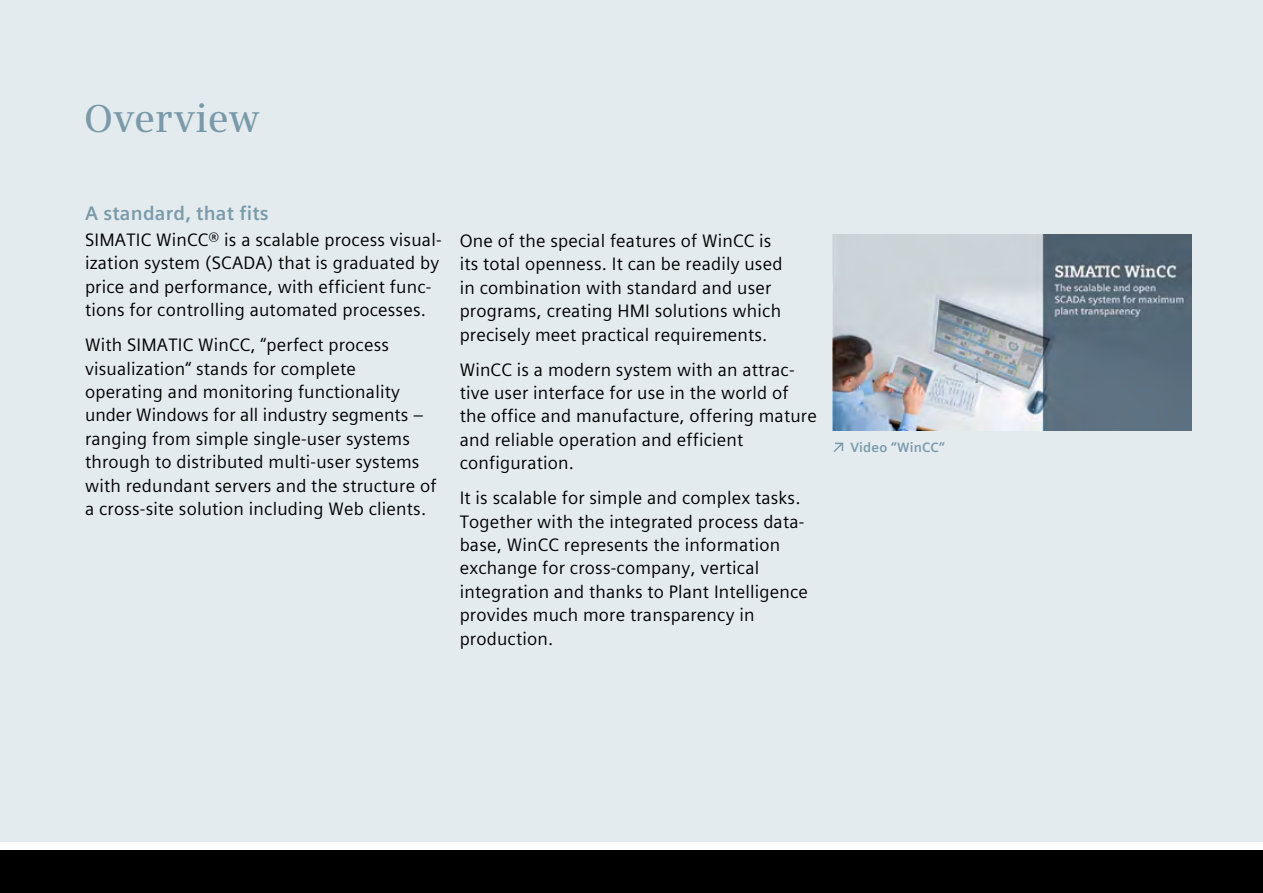
<style>
.page{position:relative;width:1263px;height:893px;background:#fff}
.page>*{position:absolute;margin:0;border:0;box-sizing:border-box;transform-origin:0 0}
.t1{font:600 39px "Siemens Serif";color:#7b9aa9}
.t2{font:700 19.5px "Siemens Sans Global";letter-spacing:.01em;color:#7b9aa9}
.t3{font:18px/23.4px "Siemens Sans Global";letter-spacing:.01em;color:#000}
.t4{font:700 13.5px "Siemens Sans Global";letter-spacing:.015em;color:#7b9aa9}
</style>
<div class="page">
<div style="left:0;top:850px;width:1263px;height:43px;background:#000"></div>
<div style="left:0;top:0;width:1263px;height:842px;background:#e3ebef"></div>
<img style="left:833px;top:234px;width:358px;height:197px">
<svg style="left:833px;top:442px;width:11px;height:10px"></svg>
<h1 class="t1" style="left:84px;top:96px;width:177px">Overview</h1>
<p class="t2" style="left:85px;top:199px;width:185px">A standard, that fits</p>
<p class="t3" style="left:85px;top:228px;width:358px">SIMATIC WinCC® is a scalable process visual&shy;ization system (SCADA) that is graduated by price and performance, with efficient func&shy;tions for controlling automated processes.</p>
<p class="t3" style="left:85px;top:333px;width:353px">With SIMATIC WinCC, “perfect process visualization“ stands for complete operating and monitoring functionality under Windows for all industry segments – ranging from simple single-user systems through to distributed multi-user systems with redundant servers and the structure of a cross-site solution including Web clients.</p>
<p class="t3" style="left:460px;top:229px;width:324px">One of the special features of WinCC is its total openness. It can be readily used in combination with standard and user programs, creating HMI solutions which precisely meet practical requirements.</p>
<p class="t3" style="left:460px;top:358px;width:359px">WinCC is a modern system with an attrac&shy;tive user interface for use in the world of the office and manufacture, offering mature and reliable operation and efficient configuration.</p>
<p class="t3" style="left:460px;top:486px;width:350px">It is scalable for simple and complex tasks.<br>Together with the integrated process data&shy;base, WinCC represents the information exchange for cross-company, vertical integration and thanks to Plant Intelligence provides much more transparency in production.</p>
<p class="t4" style="left:850px;top:437px;width:96px">Video “WinCC“</p>
</div>
